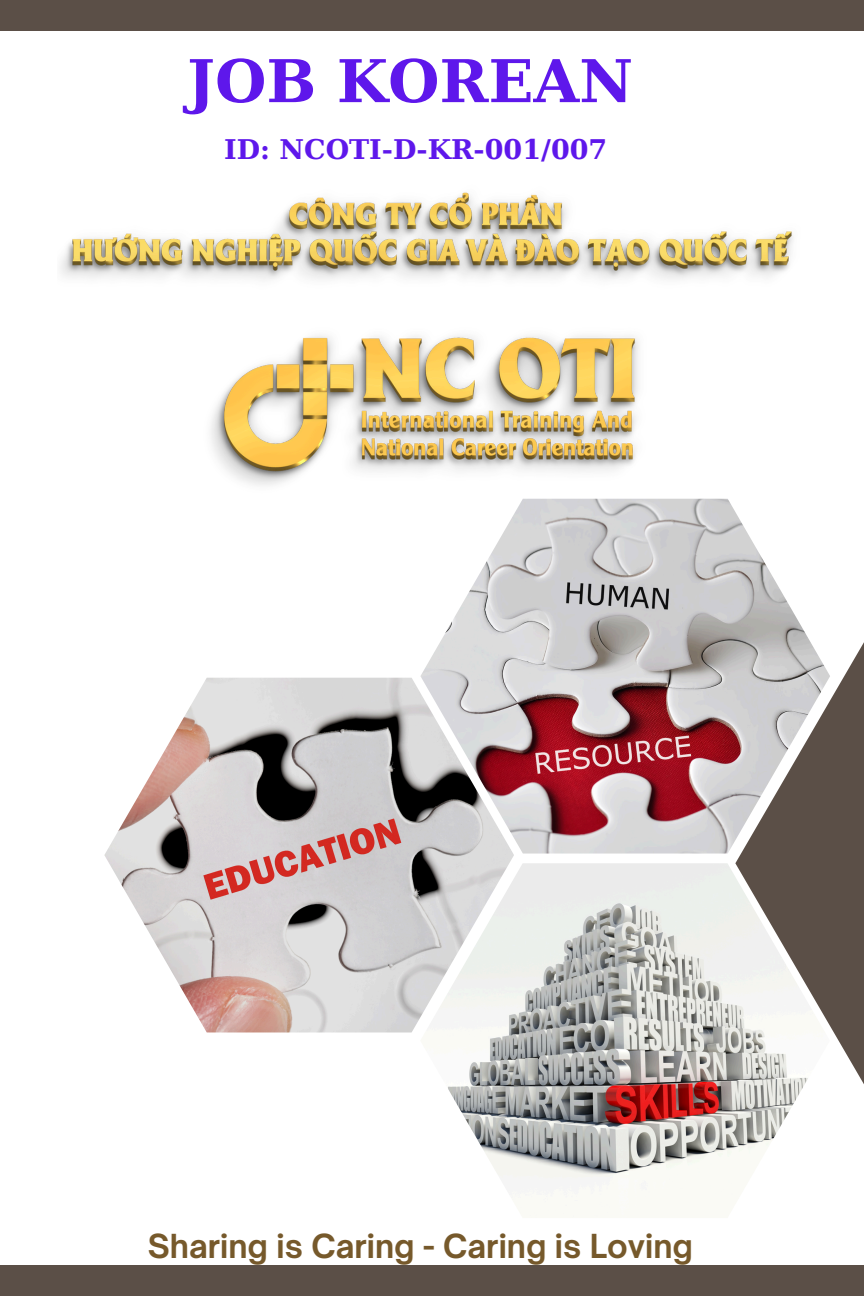
<style>
.page{position:relative;width:864px;height:1296px;background:#fff}
.page>*{position:absolute;margin:0;border:0;box-sizing:border-box;transform-origin:0 0}
.t1{font:700 59px "DejaVu Serif";color:#5e17eb}
.t2{font:700 31.7px "Open Sauce One";color:#76592b}
.t3{font:700 27px "DejaVu Serif";color:#5e17eb}
</style>
<div class="page">
<div style="left:0;top:1266px;width:864px;height:30px;background:#5b4f47"></div>
<img style="left:420px;top:502px;width:386px;height:352px">
<img style="left:104px;top:678px;width:410px;height:354px">
<img style="left:420px;top:863px;width:380px;height:316px">
<svg style="left:735px;top:634px;width:129px;height:459px"></svg>
<div style="left:0;top:0;width:864px;height:30px;background:#5b4f47"></div>
<img style="left:60px;top:192px;width:733px;height:310px">
<p class="t1" style="left:187px;top:47px;width:448px">JOB KOREAN</p>
<h2 class="t3" style="left:224px;top:134px;width:385px">ID: NCOTI-D-KR-001/007</h2>
<p class="t2" style="left:148px;top:1226px;width:547px">Sharing is Caring - Caring is Loving</p>
</div>
